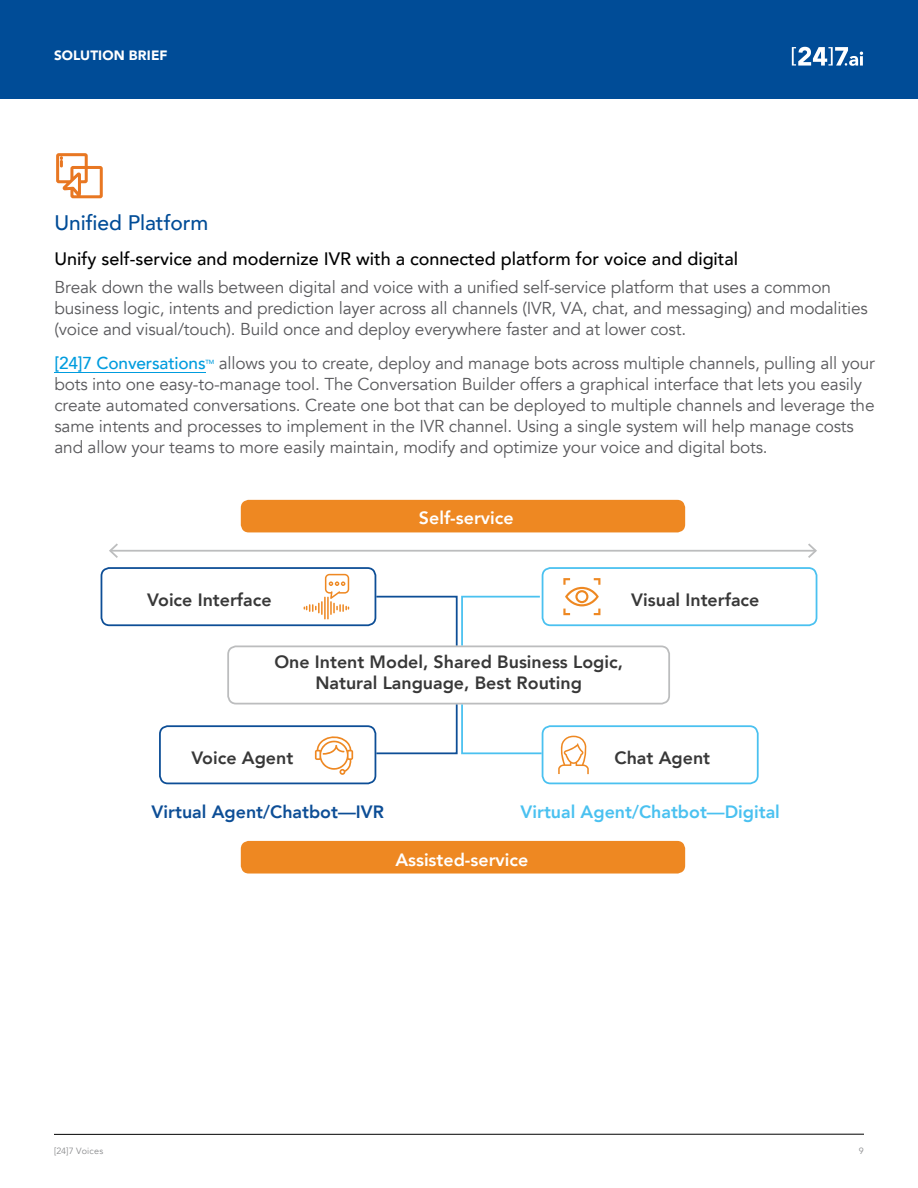
<style>
.page{position:relative;width:918px;height:1188px;background:#fff}
.page>*{position:absolute;margin:0;border:0;box-sizing:border-box;transform-origin:0 0}
.t1{font:500 21px "Avenir";letter-spacing:-.005em;color:#004c97}
.t2{font:500 18px "Avenir";color:#000}
.t3{font:800 17.85px/21.5px "Avenir";color:#383838;text-align:center}
.t4{font:800 17.85px "Avenir";color:#fff}
.t5{font:800 17.85px "Avenir";color:#4ac1f0}
.t6{font:800 17.85px "Avenir";color:#0d4e96}
.t7{font:17.25px/21px "Avenir";letter-spacing:-.01em;color:#59595c}
.t8{font:500 17.25px "Avenir";letter-spacing:-.01em;color:#009cde}
.t9{font:900 13.5px "Avenir";letter-spacing:.01em;color:#fff}
.t10{font:9px "Avenir";letter-spacing:.02em;color:#8a8b8d}
.t11{font:500 6px "Avenir";color:#009cde}
</style>
<div class="page">
<hr style="left:54px;top:1134px;width:810px;height:1px;background:#000">
<div style="left:0;top:0;width:918px;height:98px;background:#004c97"></div>
<svg style="left:792px;top:47px;width:71px;height:19px"></svg>
<svg style="left:56px;top:153px;width:47px;height:46px"></svg>
<div style="left:241px;top:500px;width:444px;height:32px;background:#e82;border-radius:8px"></div>
<div style="left:241px;top:841px;width:444px;height:33px;background:#e82;border-radius:8px"></div>
<hr style="left:110px;top:550px;width:706px;height:2px;background:#bcbdbe">
<svg style="left:109px;top:543px;width:11px;height:15px"></svg>
<svg style="left:806px;top:543px;width:11px;height:15px"></svg>
<div style="left:227px;top:646px;width:443px;height:59px;border:2px solid #bcbdbe;border-radius:8px"></div>
<div style="left:101px;top:567px;width:275px;height:59px;border:2px solid #0d4e96;border-radius:8px"></div>
<div style="left:159px;top:725px;width:217px;height:59px;border:2px solid #0d4e96;border-radius:8px"></div>
<div style="left:542px;top:567px;width:275px;height:59px;border:2px solid #4ac1f0;border-radius:8px"></div>
<div style="left:542px;top:725px;width:217px;height:59px;border:2px solid #4ac1f0;border-radius:8px"></div>
<svg style="left:375px;top:595px;width:167px;height:52px"></svg>
<svg style="left:375px;top:703px;width:168px;height:52px"></svg>
<svg style="left:315px;top:736px;width:38px;height:39px"></svg>
<svg style="left:558px;top:736px;width:31px;height:38px"></svg>
<hr style="left:324px;top:597px;width:2px;height:22px;background:#e82">
<hr style="left:327px;top:597px;width:2px;height:22px;background:#e82">
<svg style="left:304px;top:574px;width:45px;height:41px"></svg>
<svg style="left:563px;top:578px;width:37px;height:37px"></svg>
<hr style="left:54px;top:372px;width:152px;height:1px;background:#009cde">
<p class="t9" style="left:54px;top:44px;width:115px">SOLUTION BRIEF</p>
<p class="t1" style="left:54px;top:205px;width:156px">Unified Platform</p>
<p class="t2" style="left:54px;top:243px;width:685px">Unify self-service and modernize IVR with a connected platform for voice and digital</p>
<p class="t7" style="left:54px;top:277px;width:815px">Break down the walls between digital and voice with a unified self-service platform that uses a common business logic, intents and prediction layer across all channels (IVR, VA, chat, and messaging) and modalities (voice and visual/touch). Build once and deploy everywhere faster and at lower cost.</p>
<p class="t8" style="left:54px;top:348px;width:153px">[24]7 Conversations</p>
<p class="t11" style="left:206px;top:357px;width:10px">TM</p>
<p class="t7" style="left:54px;top:353px;width:822px;text-indent:164px">allows you to create, deploy and manage bots across multiple channels, pulling all your bots into one easy-to-manage tool. The Conversation Builder offers a graphical interface that lets you easily create automated conversations. Create one bot that can be deployed to multiple channels and leverage the same intents and processes to implement in the IVR channel. Using a single system will help manage costs and allow your teams to more easily maintain, modify and optimize your voice and digital bots.</p>
<p class="t4" style="left:419px;top:502px;width:96px">Self-service</p>
<p class="t3" style="left:147px;top:587px;width:126px">Voice Interface</p>
<p class="t3" style="left:631px;top:587px;width:130px">Visual Interface</p>
<p class="t3" style="left:274px;top:650px;width:350px">One Intent Model, Shared Business Logic,<br>Natural Language, Best Routing</p>
<p class="t3" style="left:191px;top:746px;width:103px">Voice Agent</p>
<p class="t3" style="left:615px;top:746px;width:97px">Chat Agent</p>
<p class="t6" style="left:151px;top:795px;width:234px">Virtual Agent/Chatbot—IVR</p>
<p class="t5" style="left:520px;top:795px;width:261px">Virtual Agent/Chatbot—Digital</p>
<p class="t4" style="left:395px;top:844px;width:134px">Assisted-service</p>
<p class="t10" style="left:54px;top:1146px;width:51px">[24]7 Voices</p>
<p class="t10" style="left:859px;top:1146px;width:7px">9</p>
</div>
